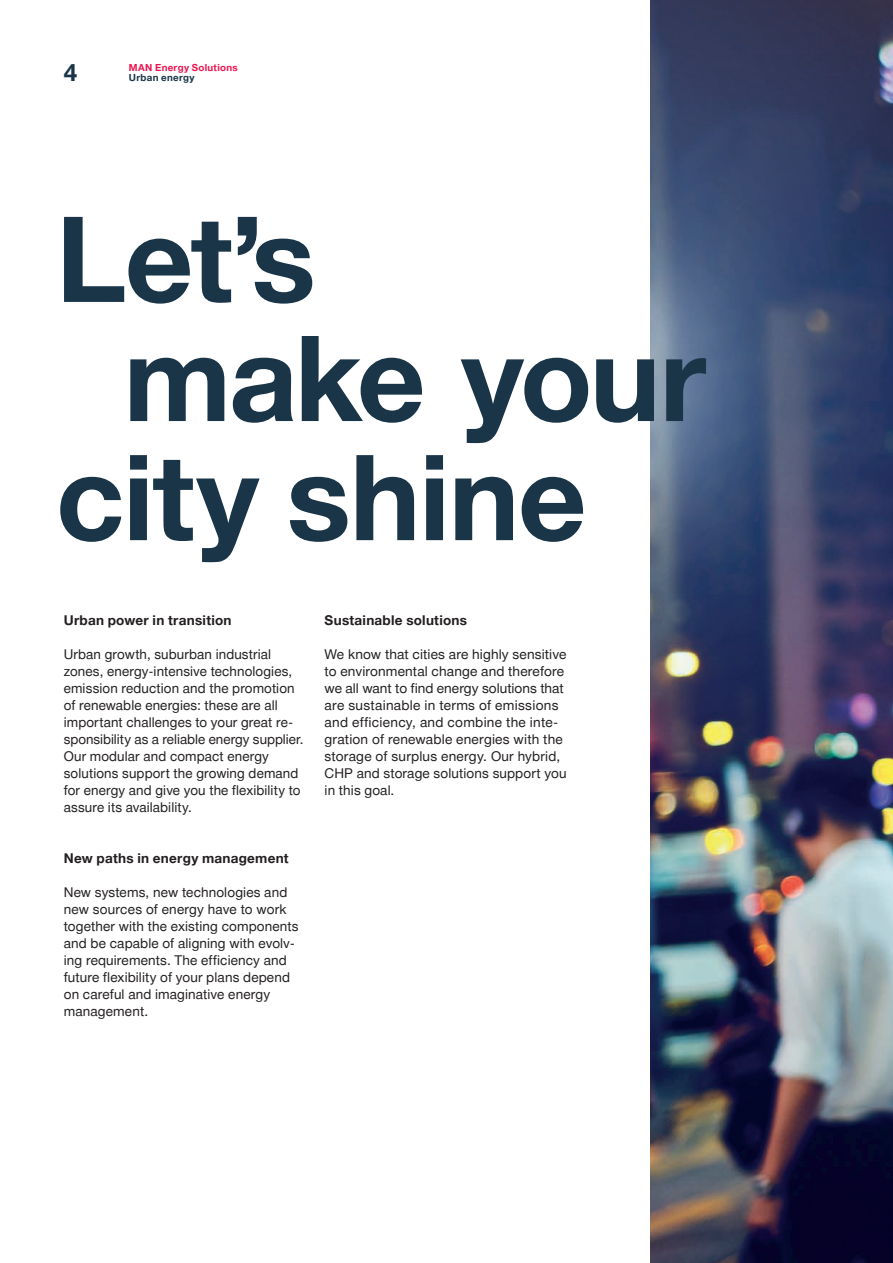
<style>
.page{position:relative;width:893px;height:1263px;background:#fff}
.page>*{position:absolute;margin:0;border:0;box-sizing:border-box;transform-origin:0 0}
.A4_11_Headline_2{font:700 119.1px "Man Global";letter-spacing:-.01em;color:#1a3548}
.t1{font:700 24px "Man Global";color:#1a3548}
.A4_21_Copy{font:13.5px/17px "Man Global";letter-spacing:.01em;color:#231f20}
.A4_13_Headline_4{font:700 13.5px "Man Global";letter-spacing:.02em;color:#231f20}
.t2{font:700 9.75px "Man Global";letter-spacing:.03em;color:#ed1450}
.t3{font:700 9.75px "Man Global";letter-spacing:.03em;color:#1a3548}
</style>
<div class="page">
<img style="left:651px;top:0;width:242px;height:1263px">
<p class="t2" style="left:129px;top:62px;width:110px">MAN Energy Solutions</p>
<h2 class="t1" style="left:64px;top:59px;width:15px">4</h2>
<p class="t3" style="left:129px;top:72px;width:67px">Urban energy</p>
<p class="A4_11_Headline_2" style="left:56px;top:191px;width:261px">Let’s</p>
<p class="A4_11_Headline_2" style="left:123px;top:310px;width:584px">make your</p>
<p class="A4_11_Headline_2" style="left:56px;top:429px;width:532px">city shine</p>
<p class="A4_13_Headline_4" style="left:64px;top:612px;width:169px">Urban power in transition</p>
<p class="A4_21_Copy" style="left:64px;top:646px;width:241px">Urban growth, suburban industrial zones, energy-intensive technologies, emission reduction and the promotion of renewable energies: these are all important challenges to your great re&shy;sponsibility as a reliable energy supplier.<br>Our modular and compact energy solutions support the growing demand for energy and give you the flexibility to assure its availability.</p>
<p class="A4_13_Headline_4" style="left:64px;top:851px;width:226px">New paths in energy management</p>
<p class="A4_21_Copy" style="left:64px;top:884px;width:236px">New systems, new technologies and new sources of energy have to work together with the existing components and be capable of aligning with evolv&shy;ing requirements. The efficiency and future flexibility of your plans depend on careful and imaginative energy management.</p>
<p class="A4_13_Headline_4" style="left:325px;top:613px;width:144px">Sustainable solutions</p>
<p class="A4_21_Copy" style="left:325px;top:646px;width:243px">We know that cities are highly sensitive to environmental change and therefore we all want to find energy solutions that are sustainable in terms of emissions and efficiency, and combine the inte&shy;gration of renewable energies with the storage of surplus energy. Our hybrid, CHP and storage solutions support you in this goal.</p>
</div>
